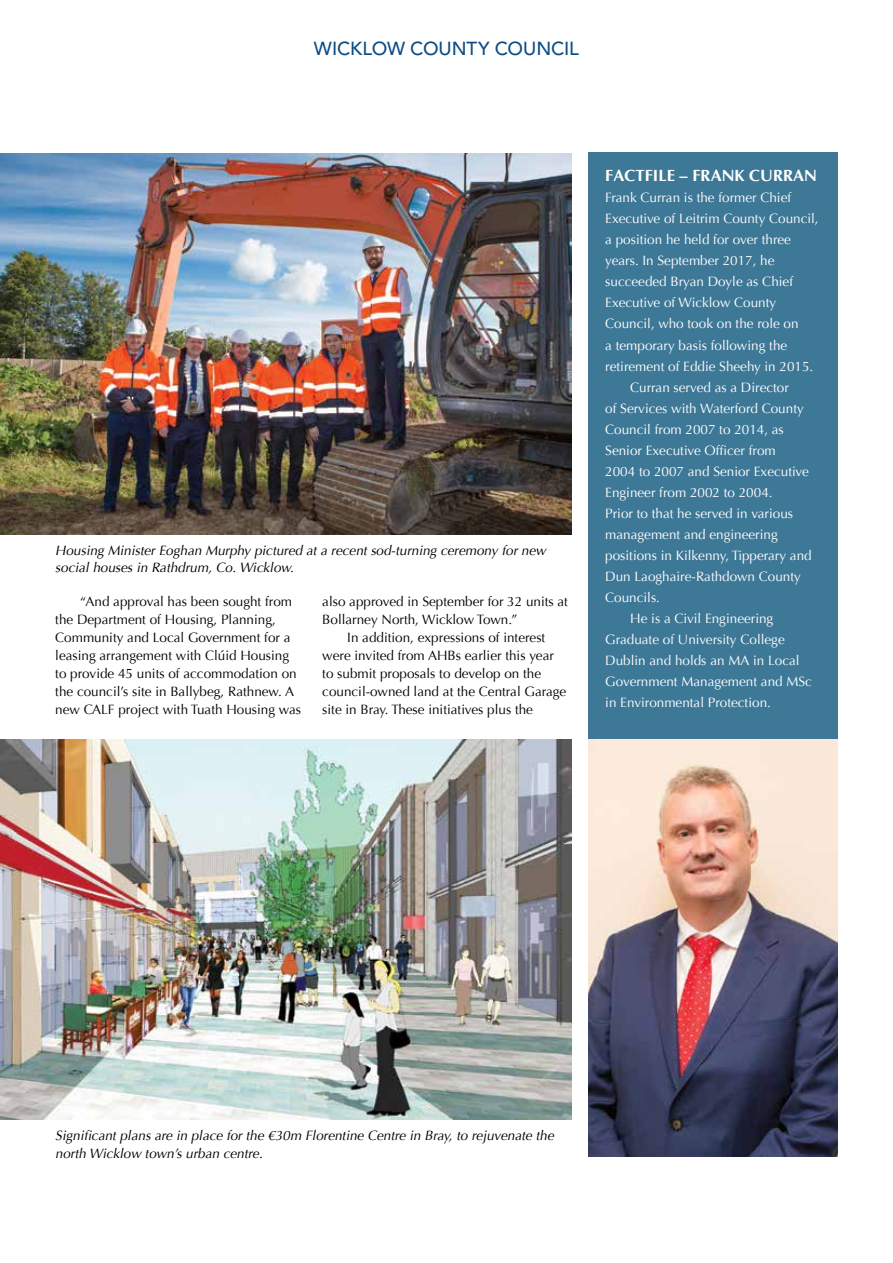
<style>
.page{position:relative;width:893px;height:1263px;background:#fff}
.page>*{position:absolute;margin:0;border:0;box-sizing:border-box;transform-origin:0 0}
.t1{font:500 18.75px "Avenir";letter-spacing:-.005em;color:#0e4c84}
.t2{font:700 16.5px "Optima";color:#fff}
.t3{font:13.5px "Optima";color:#fff}
.t4{font:13.5px/18px "Optima";color:#000}
.t5{font:italic 13.5px/18px "Optima";color:#000}
</style>
<div class="page">
<div style="left:588px;top:152px;width:250px;height:1005px;background:#3e7897"></div>
<img style="left:588px;top:739px;width:250px;height:417px">
<img style="left:0;top:153px;width:571px;height:381px">
<img style="left:0;top:739px;width:571px;height:381px">
<h1 class="t1" style="left:314px;top:38px;width:267px">WICKLOW COUNTY COUNCIL</h1>
<p class="t5" style="left:55px;top:542px;width:495px;line-height:16.5px">Housing Minister Eoghan Murphy pictured at a recent sod-turning ceremony for new social houses in Rathdrum, Co.Wicklow.</p>
<p class="t4" style="left:55px;top:592px;width:247px;text-indent:25px">“And approval has been sought from the Department of Housing, Planning, Community and Local Government for a leasing arrangement with Clúid Housing to provide 45 units of accommodation on the council’s site in Ballybeg, Rathnew. A new CALF project with Tuath Housing was</p>
<p class="t4" style="left:322px;top:592px;width:247px">also approved in September for 32 units at</p>
<p class="t4" style="left:322px;top:610px;width:197px">Bollarney North, Wicklow Town.”</p>
<p class="t4" style="left:347px;top:628px;width:200px">In addition, expressions of interest</p>
<p class="t4" style="left:322px;top:646px;width:233px">were invited from AHBs earlier this year</p>
<p class="t4" style="left:322px;top:664px;width:220px">to submit proposals to develop on the</p>
<p class="t4" style="left:322px;top:682px;width:246px">council-owned land at the Central Garage</p>
<p class="t4" style="left:322px;top:700px;width:212px">site in Bray. These initiatives plus the</p>
<p class="t2" style="left:605px;top:167px;width:213px">FACTFILE – FRANK CURRAN</p>
<p class="t3" style="left:605px;top:190px;width:187px">Frank Curran is the former Chief</p>
<p class="t3" style="left:605px;top:211px;width:215px">Executive of Leitrim County Council,</p>
<p class="t3" style="left:605px;top:232px;width:187px">a position he held for over three</p>
<p class="t3" style="left:605px;top:253px;width:171px">years. In September 2017, he</p>
<p class="t3" style="left:605px;top:274px;width:189px">succeeded Bryan Doyle as Chief</p>
<p class="t3" style="left:605px;top:295px;width:173px">Executive of Wicklow County</p>
<p class="t3" style="left:605px;top:316px;width:195px">Council, who took on the role on</p>
<p class="t3" style="left:605px;top:337px;width:183px">a temporary basis following the</p>
<p class="t3" style="left:605px;top:358px;width:210px">retirement of Eddie Sheehy in 2015.</p>
<p class="t3" style="left:630px;top:379px;width:160px">Curran served as a Director</p>
<p class="t3" style="left:605px;top:400px;width:200px">of Services with Waterford County</p>
<p class="t3" style="left:605px;top:421px;width:180px">Council from 2007 to 2014, as</p>
<p class="t3" style="left:605px;top:442px;width:172px">Senior Executive Officer from</p>
<p class="t3" style="left:605px;top:463px;width:205px">2004 to 2007 and Senior Executive</p>
<p class="t3" style="left:605px;top:484px;width:169px">Engineer from 2002 to 2004.</p>
<p class="t3" style="left:605px;top:505px;width:189px">Prior to that he served in various</p>
<p class="t3" style="left:605px;top:526px;width:174px">management and engineering</p>
<p class="t3" style="left:605px;top:547px;width:208px">positions in Kilkenny, Tipperary and</p>
<p class="t3" style="left:605px;top:568px;width:197px">Dun Laoghaire-Rathdown County</p>
<p class="t3" style="left:605px;top:589px;width:56px">Councils.</p>
<p class="t3" style="left:630px;top:610px;width:145px">He is a Civil Engineering</p>
<p class="t3" style="left:605px;top:631px;width:181px">Graduate of University College</p>
<p class="t3" style="left:605px;top:652px;width:196px">Dublin and holds an MA in Local</p>
<p class="t3" style="left:605px;top:673px;width:208px">Government Management and MSc</p>
<p class="t3" style="left:605px;top:694px;width:167px">in Environmental Protection.</p>
<p class="t5" style="left:55px;top:1127px;width:503px">Significant plans are in place for the €30m Florentine Centre in Bray, to rejuvenate the north Wicklow town’s urban centre.</p>
</div>
